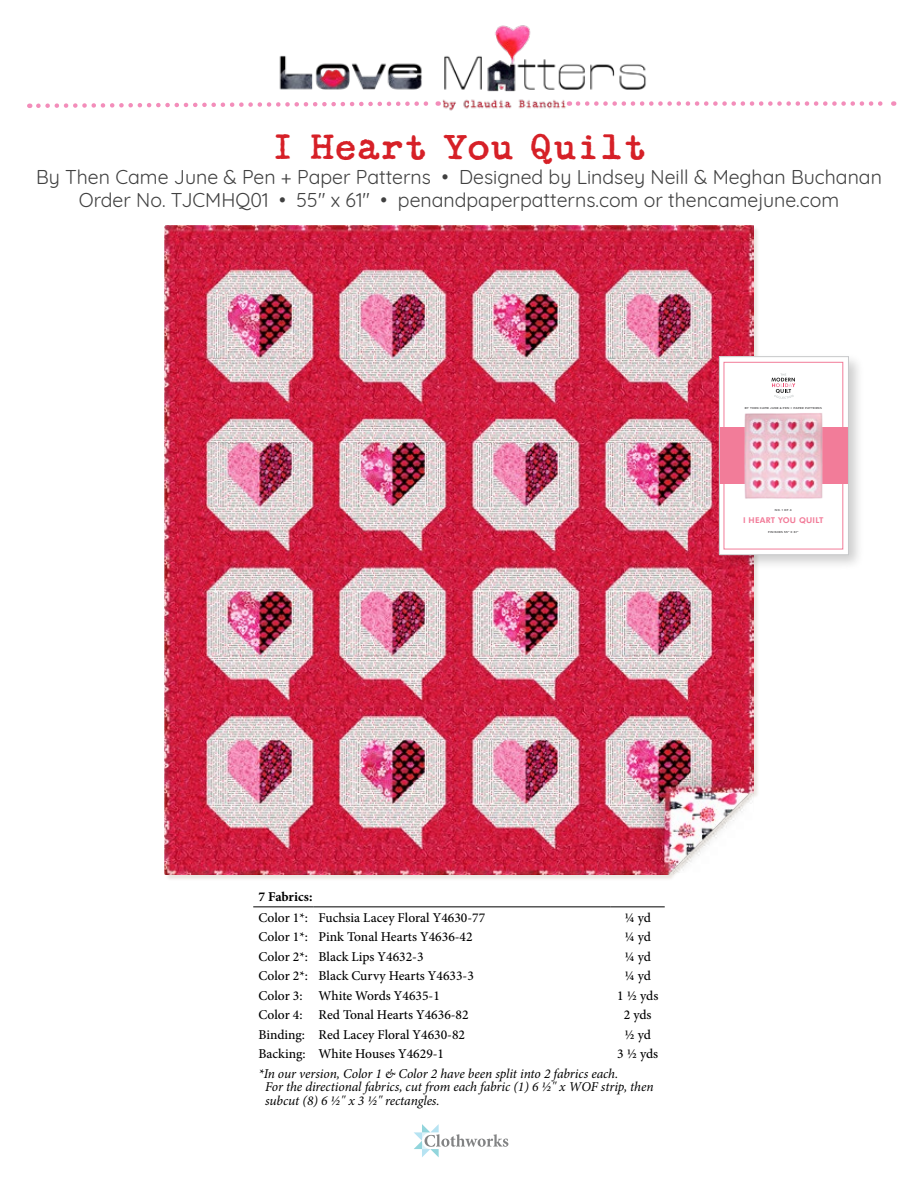
<style>
.page{position:relative;width:918px;height:1188px;background:#fff}
.page>*{position:absolute;margin:0;border:0;box-sizing:border-box;transform-origin:0 0}
.t1{font:42px "Secret Service Typewriter RR";letter-spacing:-.03em;color:#d62027}
.t2{font:19.5px/22.5px "Quicksand";color:#404040;text-align:center}
.t3{font:500 13.5px "Minion Pro";color:#000}
.t4{font:italic 13.5px/13.5px "Minion Pro";letter-spacing:-.01em;color:#000}
.t5{font:700 13.5px "Minion Pro";letter-spacing:-.005em;color:#000}
.t6{font:800 7.95px "Futura BT";letter-spacing:.03em;color:#f27c99}
.t7{font:500 2.85px "Gotham";letter-spacing:.07em;color:#414042}
</style>
<div class="page">
<img style="left:279px;top:25px;width:367px;height:86px">
<svg style="left:29px;top:99px;width:410px;height:11px"></svg>
<svg style="left:578px;top:101px;width:316px;height:5px"></svg>
<svg style="left:414px;top:1124px;width:94px;height:33px"></svg>
<hr style="left:253px;top:907px;width:61px;height:1px;background:#000">
<hr style="left:314px;top:907px;width:297px;height:1px;background:#000">
<hr style="left:611px;top:907px;width:54px;height:1px;background:#000">
<img style="left:165px;top:226px;width:588px;height:649px">
<div style="left:715px;top:352px;width:150px;height:219px;background:#000;opacity:.2"></div>
<div style="left:719px;top:357px;width:129px;height:198px;background:#fff"></div>
<div style="left:719px;top:427px;width:129px;height:56px;background:#f27c99"></div>
<img style="left:741px;top:413px;width:84px;height:86px">
<svg style="left:771px;top:374px;width:24px;height:25px"></svg>
<div style="left:724px;top:362px;width:119px;height:187px;border:1px solid #f27c99"></div>
<div style="left:719px;top:356px;width:130px;height:199px;border:1px solid #c7c8ca"></div>
<h1 class="t1" style="left:271px;top:120px;width:378px">I Heart You Quilt</h1>
<h2 class="t2" style="left:36px;top:164px;width:847px">By Then Came June &amp; Pen + Paper Patterns • Designed by Lindsey Neill &amp; Meghan Buchanan<br>Order No. TJCMHQ01 • 55" x 61" • penandpaperpatterns.com or thencamejune.com</h2>
<p class="t7" style="left:745px;top:406px;width:79px">BY THEN CAME JUNE &amp; PEN + PAPER PATTERNS</p>
<p class="t7" style="left:775px;top:508px;width:18px">NO. 1 OF 4</p>
<p class="t6" style="left:743px;top:515px;width:82px">I HEART YOU QUILT</p>
<p class="t7" style="left:768px;top:530px;width:32px">FINISHES 55" X 61"</p>
<p class="t5" style="left:258px;top:887px;width:56px">7 Fabrics:</p>
<p class="t3" style="left:258px;top:908px;width:228px">Color 1*: Fuchsia Lacey Floral Y4630-77</p>
<p class="t3" style="left:624px;top:908px;width:28px">¼ yd</p>
<p class="t3" style="left:258px;top:928px;width:216px">Color 1*: Pink Tonal Hearts Y4636-42</p>
<p class="t3" style="left:624px;top:928px;width:28px">¼ yd</p>
<p class="t3" style="left:258px;top:947px;width:167px">Color 2*: Black Lips Y4632-3</p>
<p class="t3" style="left:624px;top:947px;width:28px">¼ yd</p>
<p class="t3" style="left:258px;top:967px;width:217px">Color 2*: Black Curvy Hearts Y4633-3</p>
<p class="t3" style="left:624px;top:967px;width:28px">¼ yd</p>
<p class="t3" style="left:258px;top:986px;width:183px">Color 3: White Words Y4635-1</p>
<p class="t3" style="left:617px;top:986px;width:43px">1 ½ yds</p>
<p class="t3" style="left:258px;top:1006px;width:212px">Color 4: Red Tonal Hearts Y4636-82</p>
<p class="t3" style="left:624px;top:1006px;width:29px">2 yds</p>
<p class="t3" style="left:258px;top:1025px;width:208px">Binding: Red Lacey Floral Y4630-82</p>
<p class="t3" style="left:624px;top:1025px;width:28px">½ yd</p>
<p class="t3" style="left:258px;top:1045px;width:187px">Backing: White Houses Y4629-1</p>
<p class="t3" style="left:617px;top:1045px;width:43px">3 ½ yds</p>
<p class="t4" style="left:265px;top:1067px;width:390px;text-indent:-7px">*In our version, Color 1 &amp; Color 2 have been split into 2 fabrics each.<br>For the directional fabrics, cut from each fabric (1) 6 ½" x WOF strip, then subcut (8) 6 ½" x 3 ½" rectangles.</p>
</div>
